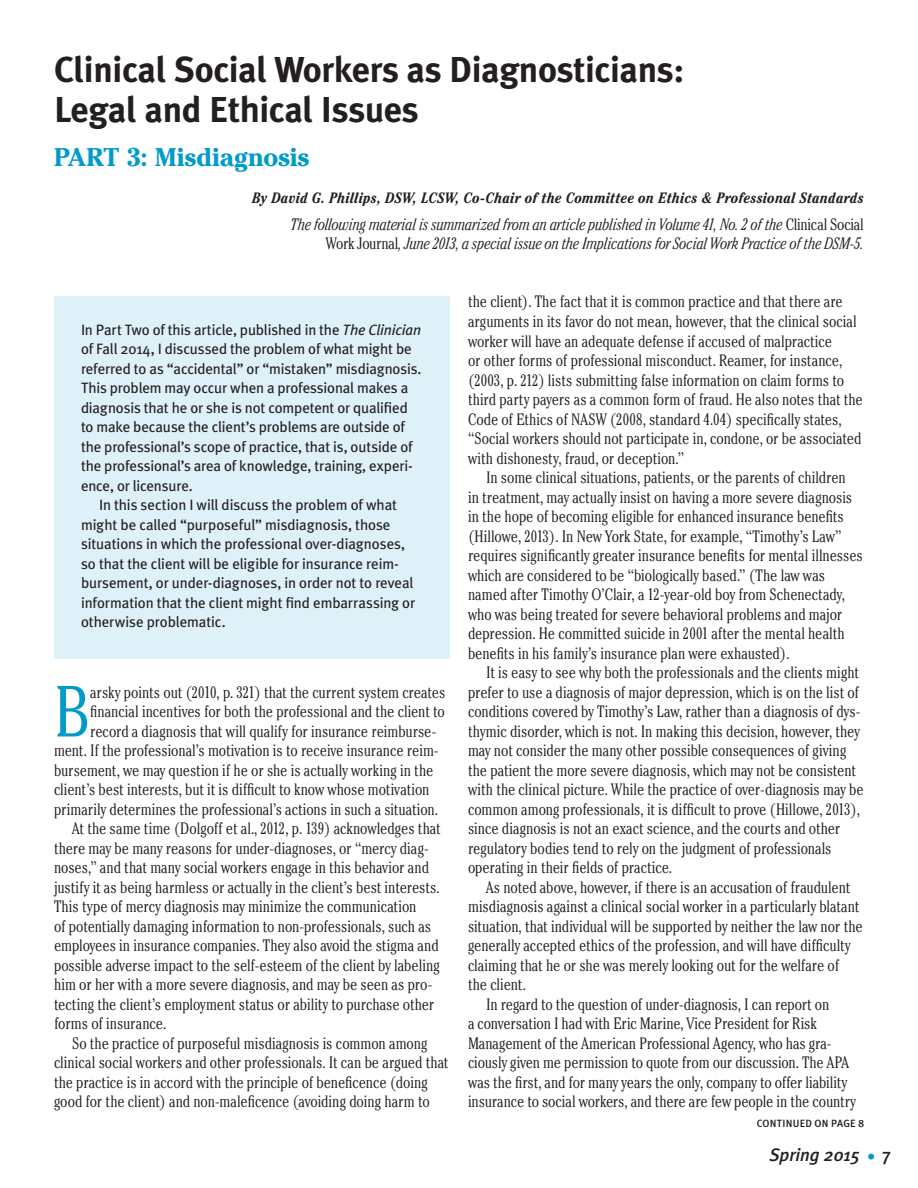
<style>
.page{position:relative;width:918px;height:1188px;background:#fff}
.page>*{position:absolute;margin:0;border:0;box-sizing:border-box;transform-origin:0 0}
.t1{font:300 condensed 72.15px "Cheltenham";color:#009bc8}
.t2{font:700 36px/40.5px "Meta Plus";letter-spacing:-.01em;color:#231f20}
.t3{font:700 25.5px "Cheltenham";color:#009bc8}
.t4{font:italic 500 18px "Meta Plus";color:#231f20}
.t5{font:300 condensed 16.5px/19.5px "Cheltenham";letter-spacing:-.005em;color:#231f20}
.t6{font:italic 300 condensed 16.5px/19.5px "Cheltenham";letter-spacing:-.02em;color:#231f20;text-align:right}
.t7{font:15px "Meta Plus";letter-spacing:-.01em;color:#231f20}
.t8{font:italic 700 condensed 15px "Cheltenham";letter-spacing:.02em;color:#231f20}
.t9{font:10.5px "Meta Plus Medium Caps";letter-spacing:.02em;color:#231f20}
.s1{font-style:normal}
.s2{font-style:italic}
</style>
<div class="page">
<svg style="left:868px;top:1154px;width:6px;height:6px"></svg>
<div style="left:54px;top:296px;width:396px;height:362px;background:#dff1f8"></div>
<h2 class="t2" style="left:54px;top:49px;width:632px">Clinical Social Workers as Diagnosticians:<br>Legal and Ethical Issues</h2>
<h3 class="t3" style="left:54px;top:141px;width:257px">PART 3: Misdiagnosis</h3>
<p class="t8" style="left:252px;top:189px;width:613px">By David G. Phillips, DSW, LCSW, Co-Chair of the Committee on Ethics &amp; Professional Standards</p>
<p class="t6" style="left:291px;top:214px;width:575px">The following material is summarized from an article published in Volume 41, No. 2 of the <span class="s1">Clinical Social<br>Work Journal</span>, June 2013, a special issue on the Implications for Social Work Practice of the DSM-5.</p>
<p class="t7" style="left:81px;top:321px;width:342px">In Part Two of this article, published in the <span class="s2">The Clinician</span></p>
<p class="t7" style="left:81px;top:340px;width:332px">of Fall 2014, I discussed the problem of what might be</p>
<p class="t7" style="left:81px;top:360px;width:342px">referred to as “accidental” or “mistaken” misdiagnosis.</p>
<p class="t7" style="left:81px;top:379px;width:329px">This problem may occur when a professional makes a</p>
<p class="t7" style="left:81px;top:399px;width:328px">diagnosis that he or she is not competent or qualified</p>
<p class="t7" style="left:81px;top:418px;width:326px">to make because the client’s problems are outside of</p>
<p class="t7" style="left:81px;top:438px;width:333px">the professional’s scope of practice, that is, outside of</p>
<p class="t7" style="left:81px;top:457px;width:333px">the professional’s area of knowledge, training, experi-</p>
<p class="t7" style="left:81px;top:477px;width:113px">ence, or licensure.</p>
<p class="t7" style="left:99px;top:496px;width:300px">In this section I will discuss the problem of what</p>
<p class="t7" style="left:81px;top:516px;width:311px">might be called “purposeful” misdiagnosis, those</p>
<p class="t7" style="left:81px;top:535px;width:326px">situations in which the professional over-diagnoses,</p>
<p class="t7" style="left:81px;top:555px;width:319px">so that the client will be eligible for insurance reim-</p>
<p class="t7" style="left:81px;top:574px;width:334px">bursement, or under-diagnoses, in order not to reveal</p>
<p class="t7" style="left:81px;top:594px;width:336px">information that the client might find embarrassing or</p>
<p class="t7" style="left:81px;top:613px;width:146px">otherwise problematic.</p>
<h1 class="t1" style="left:54px;top:669px;width:38px">B</h1>
<p class="t5" style="left:90px;top:682px;width:357px">arsky points out (2010, p. 321) that the current system creates</p>
<p class="t5" style="left:90px;top:701px;width:356px">financial incentives for both the professional and the client to</p>
<p class="t5" style="left:90px;top:721px;width:348px">record a diagnosis that will qualify for insurance reimburse-</p>
<p class="t5" style="left:54px;top:740px;width:386px">ment. If the professional’s motivation is to receive insurance reim-</p>
<p class="t5" style="left:54px;top:760px;width:381px">bursement, we may question if he or she is actually working in the</p>
<p class="t5" style="left:54px;top:779px;width:377px">client’s best interests, but it is difficult to know whose motivation</p>
<p class="t5" style="left:54px;top:799px;width:386px">primarily determines the professional’s actions in such a situation.</p>
<p class="t5" style="left:72px;top:818px;width:370px">At the same time (Dolgoff et al., 2012, p. 139) acknowledges that</p>
<p class="t5" style="left:54px;top:838px;width:376px">there may be many reasons for under-diagnoses, or “mercy diag-</p>
<p class="t5" style="left:54px;top:857px;width:377px">noses,” and that many social workers engage in this behavior and</p>
<p class="t5" style="left:54px;top:877px;width:387px">justify it as being harmless or actually in the client’s best interests.</p>
<p class="t5" style="left:54px;top:896px;width:364px">This type of mercy diagnosis may minimize the communication</p>
<p class="t5" style="left:54px;top:916px;width:379px">of potentially damaging information to non-professionals, such as</p>
<p class="t5" style="left:54px;top:935px;width:386px">employees in insurance companies. They also avoid the stigma and</p>
<p class="t5" style="left:54px;top:955px;width:387px">possible adverse impact to the self-esteem of the client by labeling</p>
<p class="t5" style="left:54px;top:974px;width:380px">him or her with a more severe diagnosis, and may be seen as pro-</p>
<p class="t5" style="left:54px;top:994px;width:382px">tecting the client’s employment status or ability to purchase other</p>
<p class="t5" style="left:54px;top:1013px;width:114px">forms of insurance.</p>
<p class="t5" style="left:72px;top:1033px;width:357px">So the practice of purposeful misdiagnosis is common among</p>
<p class="t5" style="left:54px;top:1052px;width:396px">clinical social workers and other professionals. It can be argued that</p>
<p class="t5" style="left:54px;top:1072px;width:375px">the practice is in accord with the principle of beneficence (doing</p>
<p class="t5" style="left:54px;top:1091px;width:377px">good for the client) and non-maleficence (avoiding doing harm to</p>
<p class="t5" style="left:468px;top:292px;width:396px">the client). The fact that it is common practice and that there are arguments in its favor do not mean, however, that the clinical social worker will have an adequate defense if accused of malpractice<br>or other forms of professional misconduct. Reamer, for instance, (2003, p. 212) lists submitting false information on claim forms to third party payers as a common form of fraud. He also notes that the Code of Ethics of NASW (2008, standard 4.04) specifically states, “Social workers should not participate in, condone, or be associated with dishonesty, fraud, or deception.”</p>
<p class="t5" style="left:468px;top:467px;width:396px;text-indent:18px">In some clinical situations, patients, or the parents of children<br>in treatment, may actually insist on having a more severe diagnosis in the hope of becoming eligible for enhanced insurance benefits (Hillowe, 2013). In New York State, for example, “Timothy’s Law” requires significantly greater insurance benefits for mental illnesses which are considered to be “biologically based.” (The law was named after Timothy O’Clair, a 12-year-old boy from Schenectady, who was being treated for severe behavioral problems and major depression. He committed suicide in 2001 after the mental health benefits in his family’s insurance plan were exhausted).</p>
<p class="t5" style="left:468px;top:662px;width:397px;text-indent:18px">It is easy to see why both the professionals and the clients might prefer to use a diagnosis of major depression, which is on the list of conditions covered by Timothy’s Law, rather than a diagnosis of dys&shy;thymic disorder, which is not. In making this decision, however, they may not consider the many other possible consequences of giving the patient the more severe diagnosis, which may not be consistent with the clinical picture. While the practice of over-diagnosis may be common among professionals, it is difficult to prove (Hillowe, 2013), since diagnosis is not an exact science, and the courts and other regulatory bodies tend to rely on the judgment of professionals operating in their fields of practice.</p>
<p class="t5" style="left:486px;top:877px;width:366px">As noted above, however, if there is an accusation of fraudulent</p>
<p class="t5" style="left:468px;top:896px;width:393px">misdiagnosis against a clinical social worker in a particularly blatant</p>
<p class="t5" style="left:468px;top:916px;width:396px">situation, that individual will be supported by neither the law nor the</p>
<p class="t5" style="left:468px;top:935px;width:384px">generally accepted ethics of the profession, and will have difficulty</p>
<p class="t5" style="left:468px;top:955px;width:373px">claiming that he or she was merely looking out for the welfare of</p>
<p class="t5" style="left:468px;top:974px;width:59px">the client.</p>
<p class="t5" style="left:486px;top:994px;width:345px">In regard to the question of under-diagnosis, I can report on</p>
<p class="t5" style="left:468px;top:1013px;width:350px">a conversation I had with Eric Marine, Vice President for Risk</p>
<p class="t5" style="left:468px;top:1033px;width:365px">Management of the American Professional Agency, who has gra-</p>
<p class="t5" style="left:468px;top:1052px;width:382px">ciously given me permission to quote from our discussion. The APA</p>
<p class="t5" style="left:468px;top:1072px;width:381px">was the first, and for many years the only, company to offer liability</p>
<p class="t5" style="left:468px;top:1091px;width:390px">insurance to social workers, and there are few people in the country</p>
<p class="t9" style="left:757px;top:1117px;width:109px">CONTINUED ON PAGE 8</p>
<p class="t4" style="left:769px;top:1144px;width:123px">Spring 2015 <span class="s1">7</span></p>
</div>
